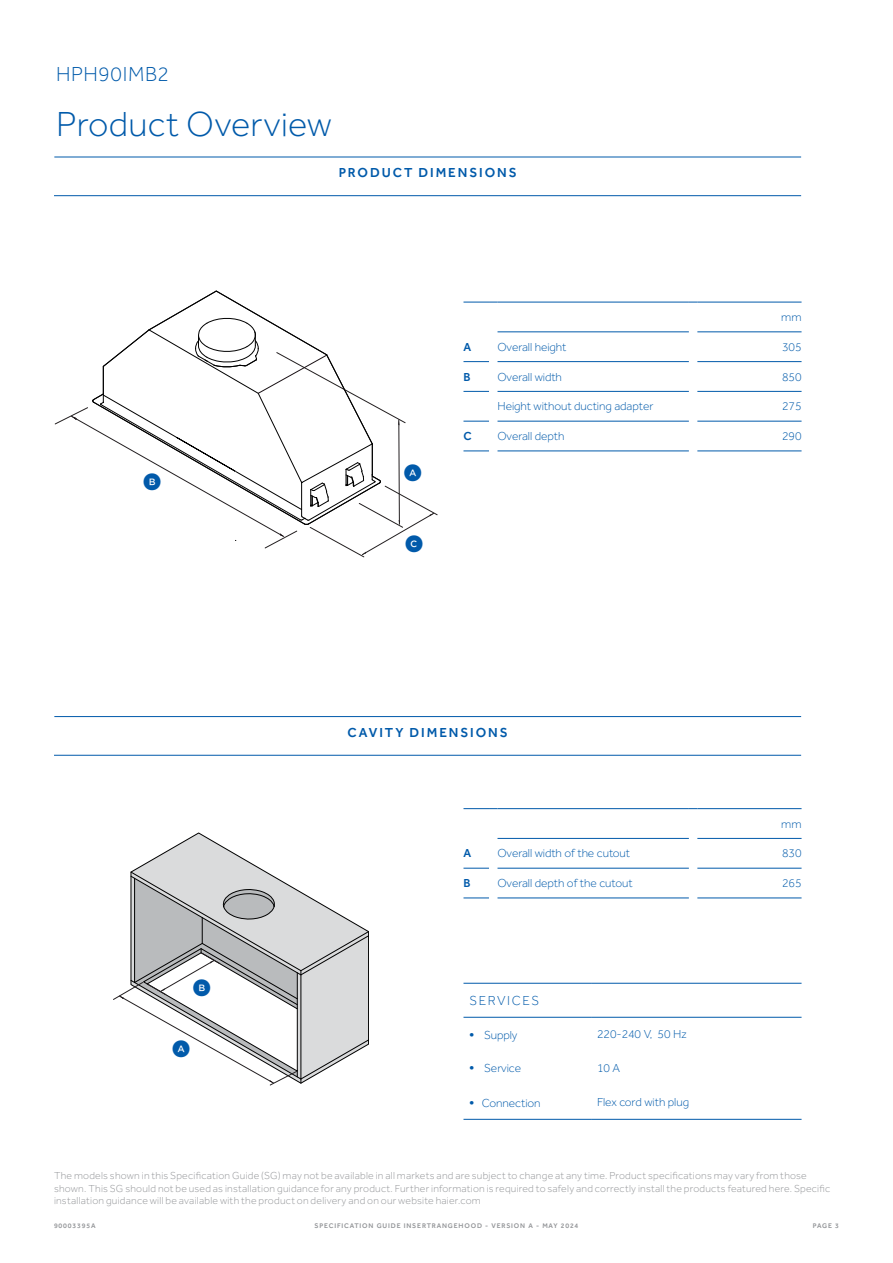
<style>
.page{position:relative;width:893px;height:1263px;background:#fff}
.page>*{position:absolute;margin:0;border:0;box-sizing:border-box;transform-origin:0 0}
.t1{font:300 36px "Effra";letter-spacing:.005em;color:#015aaa}
.t2{font:300 21px "Effra";letter-spacing:.03em;color:#015aaa}
.t3{font:18px "Gotham FP Nos Bold Half";color:#015aaa}
.t4{font:500 13.5px "Effra";letter-spacing:.145em;color:#015aaa}
.Table__Sub_Heading__left-aligned{font:300 13.5px "Effra";letter-spacing:.12em;color:#015aaa}
.Table__Sub_Heading__left-aligned-2{font:300 12px "Effra";letter-spacing:-.005em;color:#015aaa}
.Table__Dimensions__numbers{font:300 12px "Effra";letter-spacing:-.005em;color:#015aaa}
.Table__FP_Numbers__left-aligned{font:500 12px "Effra";color:#015aaa}
.Table__Sub_Heading__right-aligned{font:300 12px "Effra";color:#015aaa}
.t5{font:300 10.5px/12.6px "Effra";letter-spacing:.025em;color:#939598}
.t6{font:500 6.9px "Effra";letter-spacing:.12em;color:#939598}
.s1{font-weight:800}
</style>
<div class="page">
<svg style="left:130px;top:832px;width:137px;height:40px"></svg>
<svg style="left:113px;top:872px;width:256px;height:213px"></svg>
<svg style="left:55px;top:290px;width:382px;height:267px"></svg>
<hr style="left:54px;top:195px;width:747px;height:1px;background:#015aaa">
<hr style="left:54px;top:157px;width:747px;height:1px;background:#015aaa">
<hr style="left:54px;top:755px;width:747px;height:1px;background:#015aaa">
<hr style="left:54px;top:716px;width:747px;height:1px;background:#015aaa">
<svg style="left:463px;top:302px;width:34px;height:1px"></svg>
<hr style="left:497px;top:302px;width:192px;height:1px;background:#015aaa">
<hr style="left:697px;top:302px;width:104px;height:1px;background:#015aaa">
<hr style="left:497px;top:332px;width:192px;height:1px;background:#015aaa">
<hr style="left:697px;top:332px;width:104px;height:1px;background:#015aaa">
<svg style="left:463px;top:361px;width:26px;height:1px"></svg>
<hr style="left:497px;top:361px;width:192px;height:1px;background:#015aaa">
<hr style="left:697px;top:361px;width:104px;height:1px;background:#015aaa">
<svg style="left:463px;top:391px;width:26px;height:1px"></svg>
<hr style="left:497px;top:391px;width:192px;height:1px;background:#015aaa">
<hr style="left:697px;top:391px;width:104px;height:1px;background:#015aaa">
<svg style="left:463px;top:421px;width:26px;height:1px"></svg>
<hr style="left:497px;top:421px;width:192px;height:1px;background:#015aaa">
<hr style="left:697px;top:421px;width:104px;height:1px;background:#015aaa">
<svg style="left:463px;top:451px;width:26px;height:1px"></svg>
<hr style="left:497px;top:451px;width:192px;height:1px;background:#015aaa">
<hr style="left:697px;top:451px;width:104px;height:1px;background:#015aaa">
<hr style="left:463px;top:983px;width:128px;height:1px;background:#015aaa">
<hr style="left:591px;top:983px;width:210px;height:1px;background:#015aaa">
<hr style="left:463px;top:1017px;width:128px;height:1px;background:#015aaa">
<hr style="left:591px;top:1017px;width:210px;height:1px;background:#015aaa">
<hr style="left:463px;top:1119px;width:128px;height:1px;background:#015aaa">
<hr style="left:591px;top:1119px;width:210px;height:1px;background:#015aaa">
<svg style="left:463px;top:808px;width:34px;height:1px"></svg>
<hr style="left:497px;top:808px;width:192px;height:1px;background:#015aaa">
<hr style="left:697px;top:808px;width:104px;height:1px;background:#015aaa">
<hr style="left:497px;top:838px;width:192px;height:1px;background:#015aaa">
<hr style="left:697px;top:838px;width:104px;height:1px;background:#015aaa">
<svg style="left:463px;top:868px;width:26px;height:1px"></svg>
<hr style="left:497px;top:868px;width:192px;height:1px;background:#015aaa">
<hr style="left:697px;top:868px;width:104px;height:1px;background:#015aaa">
<svg style="left:463px;top:898px;width:26px;height:1px"></svg>
<hr style="left:497px;top:898px;width:192px;height:1px;background:#015aaa">
<hr style="left:697px;top:898px;width:104px;height:1px;background:#015aaa">
<p class="t2" style="left:56px;top:62px;width:114px">HPH90IMB2</p>
<p class="t1" style="left:56px;top:103px;width:277px">Product Overview</p>
<p class="t4" style="left:339px;top:165px;width:180px">PRODUCT DIMENSIONS</p>
<p class="t3" style="left:143px;top:474px;width:20px">B</p>
<p class="t3" style="left:404px;top:465px;width:20px">A</p>
<p class="t3" style="left:405px;top:535px;width:20px">C</p>
<p class="Table__Sub_Heading__right-aligned" style="left:781px;top:310px;width:22px">mm</p>
<p class="Table__FP_Numbers__left-aligned" style="left:463px;top:339px;width:9px">A</p>
<p class="Table__Sub_Heading__left-aligned-2" style="left:497px;top:340px;width:70px">Overall height</p>
<p class="Table__Dimensions__numbers" style="left:782px;top:340px;width:21px">305</p>
<p class="Table__FP_Numbers__left-aligned" style="left:463px;top:369px;width:9px">B</p>
<p class="Table__Sub_Heading__left-aligned-2" style="left:497px;top:370px;width:66px">Overall width</p>
<p class="Table__Dimensions__numbers" style="left:782px;top:370px;width:21px">850</p>
<p class="Table__Sub_Heading__left-aligned-2" style="left:497px;top:399px;width:157px">Height without ducting adapter</p>
<p class="Table__Dimensions__numbers" style="left:782px;top:399px;width:21px">275</p>
<p class="Table__FP_Numbers__left-aligned" style="left:463px;top:429px;width:10px">C</p>
<p class="Table__Sub_Heading__left-aligned-2" style="left:497px;top:429px;width:68px">Overall depth</p>
<p class="Table__Dimensions__numbers" style="left:782px;top:429px;width:21px">290</p>
<p class="t3" style="left:193px;top:979px;width:20px">B</p>
<p class="t3" style="left:172px;top:1040px;width:20px">A</p>
<p class="t4" style="left:348px;top:724px;width:162px">CAVITY DIMENSIONS</p>
<p class="Table__Sub_Heading__right-aligned" style="left:781px;top:817px;width:22px">mm</p>
<p class="Table__FP_Numbers__left-aligned" style="left:463px;top:846px;width:9px">A</p>
<p class="Table__Sub_Heading__left-aligned-2" style="left:497px;top:846px;width:134px">Overall width of the cutout</p>
<p class="Table__Dimensions__numbers" style="left:782px;top:846px;width:21px">830</p>
<p class="Table__FP_Numbers__left-aligned" style="left:463px;top:876px;width:9px">B</p>
<p class="Table__Sub_Heading__left-aligned-2" style="left:497px;top:876px;width:137px">Overall depth of the cutout</p>
<p class="Table__Dimensions__numbers" style="left:782px;top:876px;width:21px">265</p>
<p class="Table__Sub_Heading__left-aligned" style="left:469px;top:993px;width:71px">SERVICES</p>
<p class="Table__Sub_Heading__left-aligned-2" style="left:469px;top:1028px;width:49px"><span class="s1">•</span> Supply</p>
<p class="Table__Sub_Heading__left-aligned-2" style="left:597px;top:1027px;width:91px">220-240 V, 50 Hz</p>
<p class="Table__Sub_Heading__left-aligned-2" style="left:469px;top:1061px;width:53px"><span class="s1">•</span> Service</p>
<p class="Table__Sub_Heading__left-aligned-2" style="left:597px;top:1061px;width:25px">10 A</p>
<p class="Table__Sub_Heading__left-aligned-2" style="left:469px;top:1096px;width:73px"><span class="s1">•</span> Connection</p>
<p class="Table__Sub_Heading__left-aligned-2" style="left:597px;top:1095px;width:94px">Flex cord with plug</p>
<p class="t5" style="left:54px;top:1169px;width:778px">The models shown in this Specification Guide (SG) may not be available in all markets and are subject to change at any time. Product specifications may vary from those shown. This SG should not be used as installation guidance for any product. Further information is required to safely and correctly install the products featured here. Specific installation guidance will be available with the product on delivery and on our website haier.com</p>
<p class="t6" style="left:54px;top:1222px;width:43px">90003395A</p>
<p class="t6" style="left:315px;top:1222px;width:98px">SPECIFICATION GUIDE INSE</p>
<p class="t6" style="left:422px;top:1222px;width:11px">RTRANGE</p>
<p class="t6" style="left:459px;top:1222px;width:13px">HOOD</p>
<p class="t6" style="left:485px;top:1222px;width:95px">- VERSION A - MAY 2024</p>
<p class="t6" style="left:813px;top:1222px;width:28px">PAGE 3</p>
</div>
